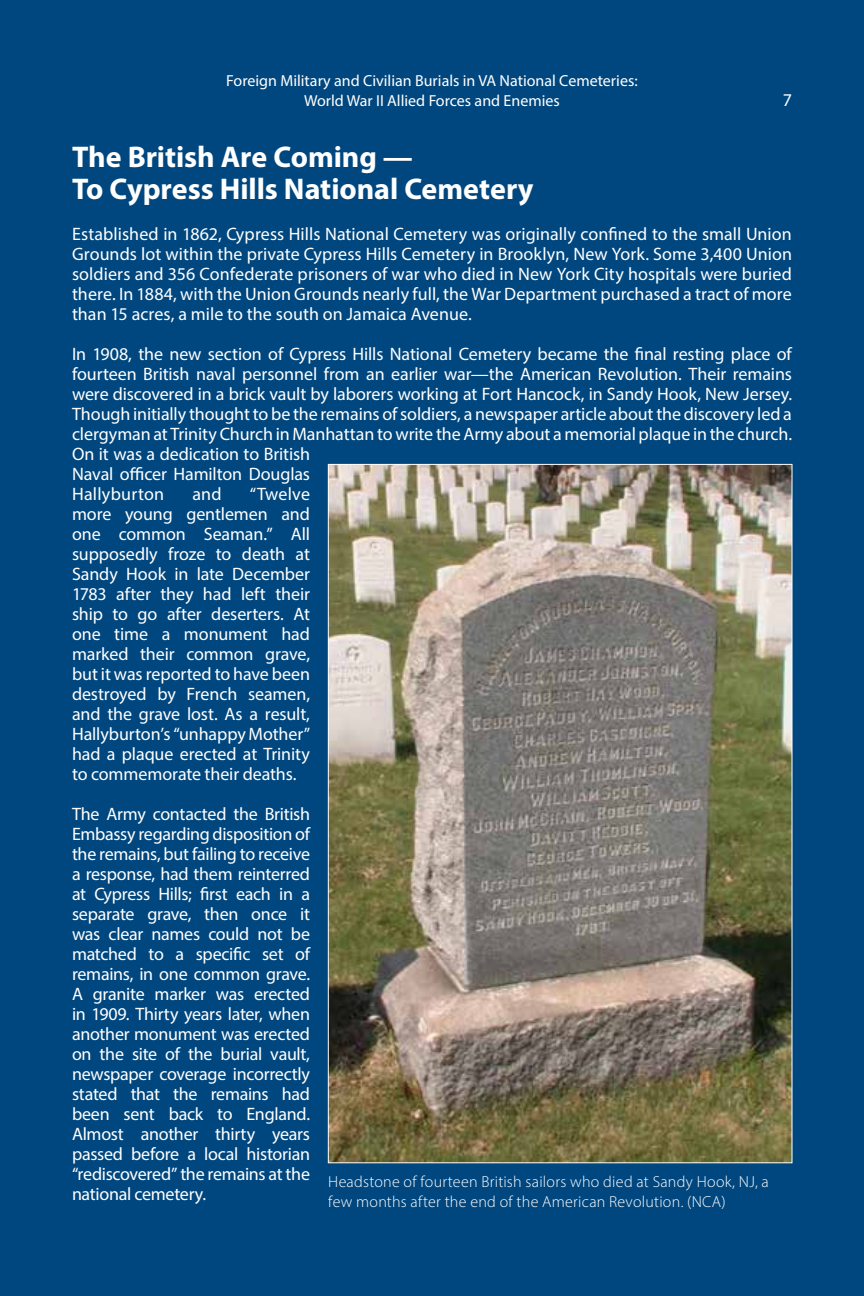
<style>
.page{position:relative;width:864px;height:1296px;background:#00477f}
.page>*{position:absolute;margin:0;border:0;box-sizing:border-box;transform-origin:0 0}
.t1{font:700 30px/32.4px "Myriad Pro";letter-spacing:-.005em;color:#fff}
.t2{font:18px/20px "Myriad Pro";letter-spacing:-.005em;color:#fff;text-align:justify}
.t3{font:300 16px/20px "Myriad Pro";letter-spacing:.02em;color:#fff}
.t4{font:16px/20px "Myriad Pro";color:#fff;text-align:center}
</style>
<div class="page">
<img style="left:330px;top:466px;width:460px;height:695px">
<p class="t4" style="left:226px;top:70px;width:413px">Foreign Military and Civilian Burials in VA National Cemeteries:<br>World War II Allied Forces and Enemies</p>
<p class="t2" style="left:783px;top:90px;width:11px">7</p>
<h5 class="t1" style="left:72px;top:139px;width:463px">The British Are Coming —<br>To Cypress Hills National Cemetery</h5>
<p class="t2" style="left:72px;top:224px;width:722px">Established in 1862, Cypress Hills National Cemetery was originally confined to the small Union Grounds lot within the private Cypress Hills Cemetery in Brooklyn, New York. Some 3,400 Union soldiers and 356 Confederate prisoners of war who died in New York City hospitals were buried there. In 1884, with the Union Grounds nearly full, the War Department purchased a tract of more than 15 acres, a mile to the south on Jamaica Avenue.</p>
<p class="t2" style="left:72px;top:344px;width:722px;text-align:left">In 1908, the new section of Cypress Hills National Cemetery became the final resting place of fourteen British naval personnel from an earlier war—the American Revolution. Their remains were discovered in a brick vault by laborers working at Fort Hancock, in Sandy Hook, New Jersey.<br>Though initially thought to be the remains of soldiers, a newspaper article about the discovery led a clergyman at Trinity Church in Manhattan to write the Army about a memorial plaque in the church.<br>On it was a dedication to British<br>Naval officer Hamilton Douglas<br>Hallyburton</p>
<p class="t2" style="left:72px;top:484px;width:240px;text-indent:178px">“Twelve more young gentlemen and one common Seaman.” All supposedly froze to death at Sandy Hook in late December 1783 after they had left their ship to go after deserters. At one time a monument had marked their common grave, but it was reported to have been destroyed by French seamen, and the grave lost. As a result, Hallyburton’s “unhappy Mother” had a plaque erected at Trinity to commemorate their deaths.</p>
<p class="t2" style="left:72px;top:804px;width:240px">The Army contacted the British Embassy regarding disposition of the remains, but failing to receive a response, had them reinterred at Cypress Hills; first each in a separate grave, then once it was clear names could not be matched to a specific set of remains, in one common grave.<br>A granite marker was erected in 1909. Thirty years later, when another monument was erected on the site of the burial vault, newspaper coverage incorrectly stated that the remains had been sent back to England.<br>Almost another thirty years passed before a local historian “rediscovered” the remains at the national cemetery.</p>
<p class="t2" style="left:192px;top:484px;width:31px">and</p>
<p class="t3" style="left:328px;top:1172px;width:442px">Headstone of fourteen British sailors who died at Sandy Hook, NJ, a few months after the end of the American Revolution. (NCA)</p>
</div>
